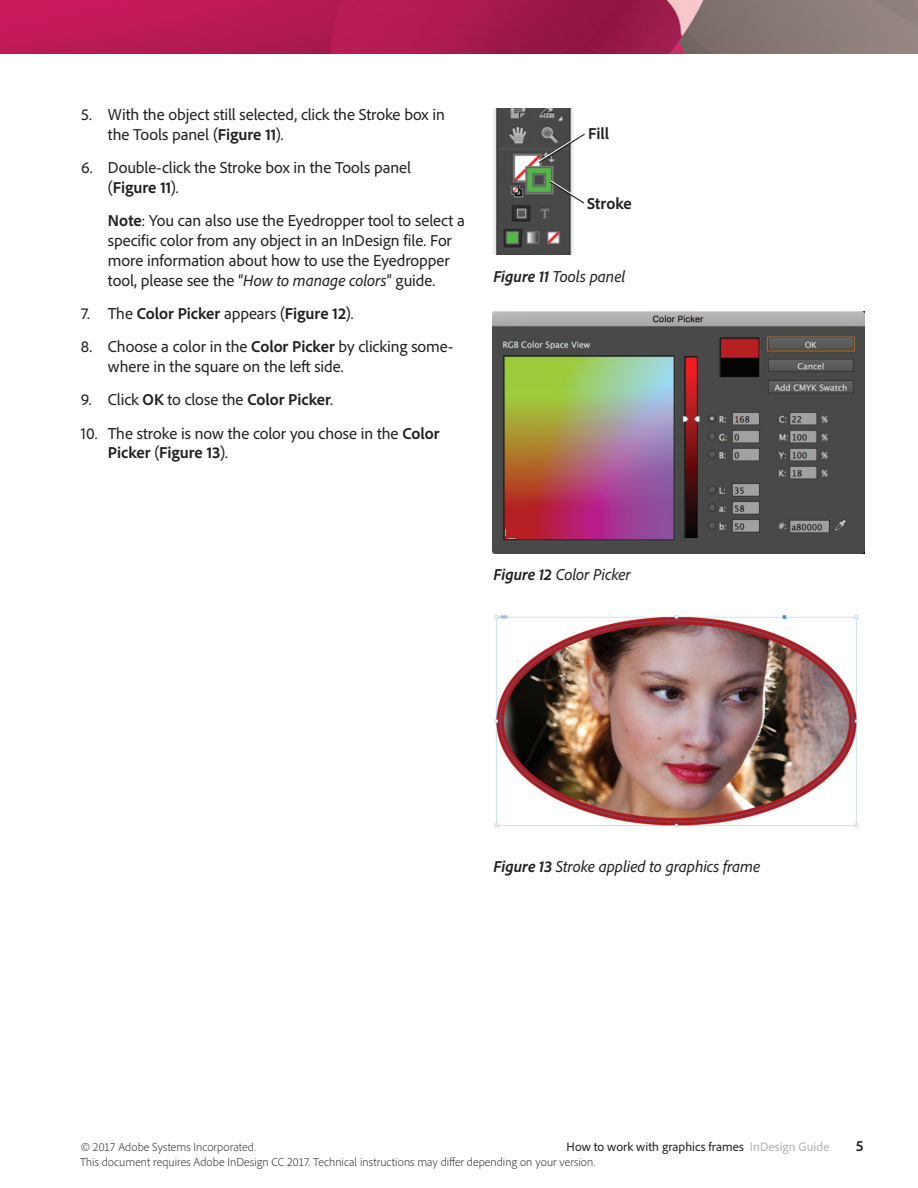
<style>
.page{position:relative;width:918px;height:1188px;background:#fff}
.page>*{position:absolute;margin:0;border:0;box-sizing:border-box;transform-origin:0 0}
.t1{font:16.5px/19.8px "Adobe Clean";letter-spacing:-.005em;color:#231f20}
.t2{font:italic 16.5px "Adobe Clean";letter-spacing:-.005em;color:#231f20}
.t3{font:700 16.5px "Adobe Clean";letter-spacing:-.005em;color:#231f20}
.t4{font:700 semi-condensed 15px "Adobe Clean";color:#231f20}
.t5{font:12.75px "Adobe Clean";letter-spacing:.005em;color:#231f20}
.t6{font:300 12px "Adobe Clean";letter-spacing:.005em;color:#231f20}
.s1{font-weight:700}
.s2{font-style:italic}
.s3{font-weight:400}
.s4{color:#b3b2b1}
</style>
<div class="page">
<img style="left:0;top:0;width:918px;height:54px">
<img style="left:493px;top:311px;width:371px;height:242px">
<img style="left:493px;top:108px;width:81px;height:146px">
<svg style="left:548px;top:179px;width:36px;height:26px"></svg>
<svg style="left:537px;top:132px;width:48px;height:32px"></svg>
<img style="left:494px;top:614px;width:365px;height:214px">
<p class="t1" style="left:108px;top:104px;width:338px;text-indent:-27px">5. With the object still selected, click the Stroke box in the Tools panel (<span class="s1">Figure 11</span>).</p>
<p class="t1" style="left:108px;top:157px;width:305px;text-indent:-27px">6. Double-click the Stroke box in the Tools panel (<span class="s1">Figure 11</span>).</p>
<p class="t1" style="left:108px;top:210px;width:358px"><span class="s1">Note</span>: You can also use the Eyedropper tool to select a specific color from any object in an InDesign file. For more information about how to use the Eyedropper tool, please see the “<span class="s2">How to manage colors</span>” guide.</p>
<p class="t3" style="left:81px;top:303px;width:274px"><span class="s3">7. The</span> Color Picker <span class="s3">appears (</span>Figure 12<span class="s3">).</span></p>
<p class="t1" style="left:108px;top:336px;width:347px;text-indent:-27px">8. Choose a color in the <span class="s1">Color Picker</span> by clicking some&shy;where in the square on the left side.</p>
<p class="t1" style="left:81px;top:389px;width:253px">9. Click <span class="s1">OK</span> to close the <span class="s1">Color Picker</span>.</p>
<p class="t1" style="left:108px;top:423px;width:333px;text-indent:-27px">10. The stroke is now the color you chose in the <span class="s1">Color<br>Picker</span> (<span class="s1">Figure 13</span>).</p>
<p class="t3" style="left:588px;top:122px;width:23px">Fill</p>
<p class="t3" style="left:587px;top:193px;width:46px">Stroke</p>
<p class="t2" style="left:493px;top:265px;width:133px"><span class="s1">Figure 11</span> Tools panel</p>
<p class="t2" style="left:494px;top:564px;width:139px"><span class="s1">Figure 12</span> Color Picker</p>
<p class="t2" style="left:494px;top:855px;width:268px"><span class="s1">Figure 13</span> Stroke applied to graphics frame</p>
<p class="t6" style="left:81px;top:1139px;width:176px">© 2017 Adobe Systems Incorporated.</p>
<p class="t5" style="left:567px;top:1139px;width:264px">How to work with graphics frames <span class="s4">InDesign Guide</span></p>
<p class="t4" style="left:856px;top:1137px;width:9px">5</p>
<p class="t6" style="left:80px;top:1154px;width:517px">This document requires Adobe InDesign CC 2017. Technical instructions may differ depending on your version.</p>
</div>
